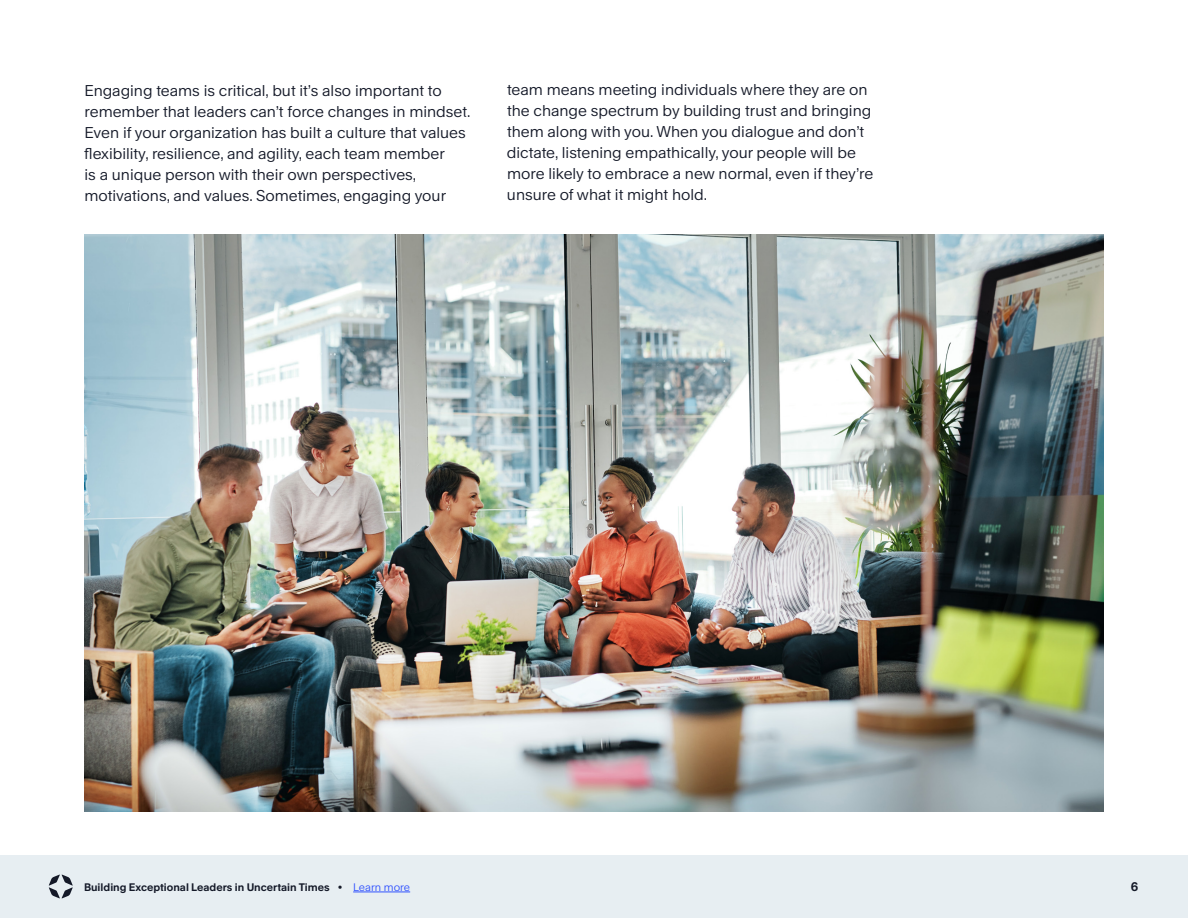
<style>
.page{position:relative;width:1188px;height:918px;background:#fff}
.page>*{position:absolute;margin:0;border:0;box-sizing:border-box;transform-origin:0 0}
.Sml_Para{font:15px/21px "Rand";color:#141928}
.t1{font:700 12px "Rand";color:#141928}
.t2{font:700 10.5px "Rand";color:#141928}
.s1{font-weight:400}
.s2{font-weight:400;color:#3253ff}
</style>
<div class="page">
<div style="left:0;top:855px;width:1188px;height:63px;background:#e7eef2"></div>
<svg style="left:49px;top:875px;width:24px;height:23px"></svg>
<hr style="left:353px;top:892px;width:57px;height:1px;background:#3253ff">
<img style="left:84px;top:234px;width:1020px;height:578px">
<p class="Sml_Para" style="left:84px;top:78px;width:388px">Engaging teams is critical, but it’s also important to remember that leaders can’t force changes in mindset.<br>Even if your organization has built a culture that values flexibility, resilience, and agility, each team member<br>is a unique person with their own perspectives, motivations, and values. Sometimes, engaging your</p>
<p class="Sml_Para" style="left:507px;top:77px;width:368px">team means meeting individuals where they are on the change spectrum by building trust and bringing them along with you. When you dialogue and don’t dictate, listening empathically, your people will be more likely to embrace a new normal, even if they’re unsure of what it might hold.</p>
<p class="t2" style="left:84px;top:879px;width:328px">Building Exceptional Leaders in Uncertain Times <span class="s1">•</span> <span class="s2">Learn more</span></p>
<p class="t1" style="left:1131px;top:877px;width:9px">6</p>
</div>
